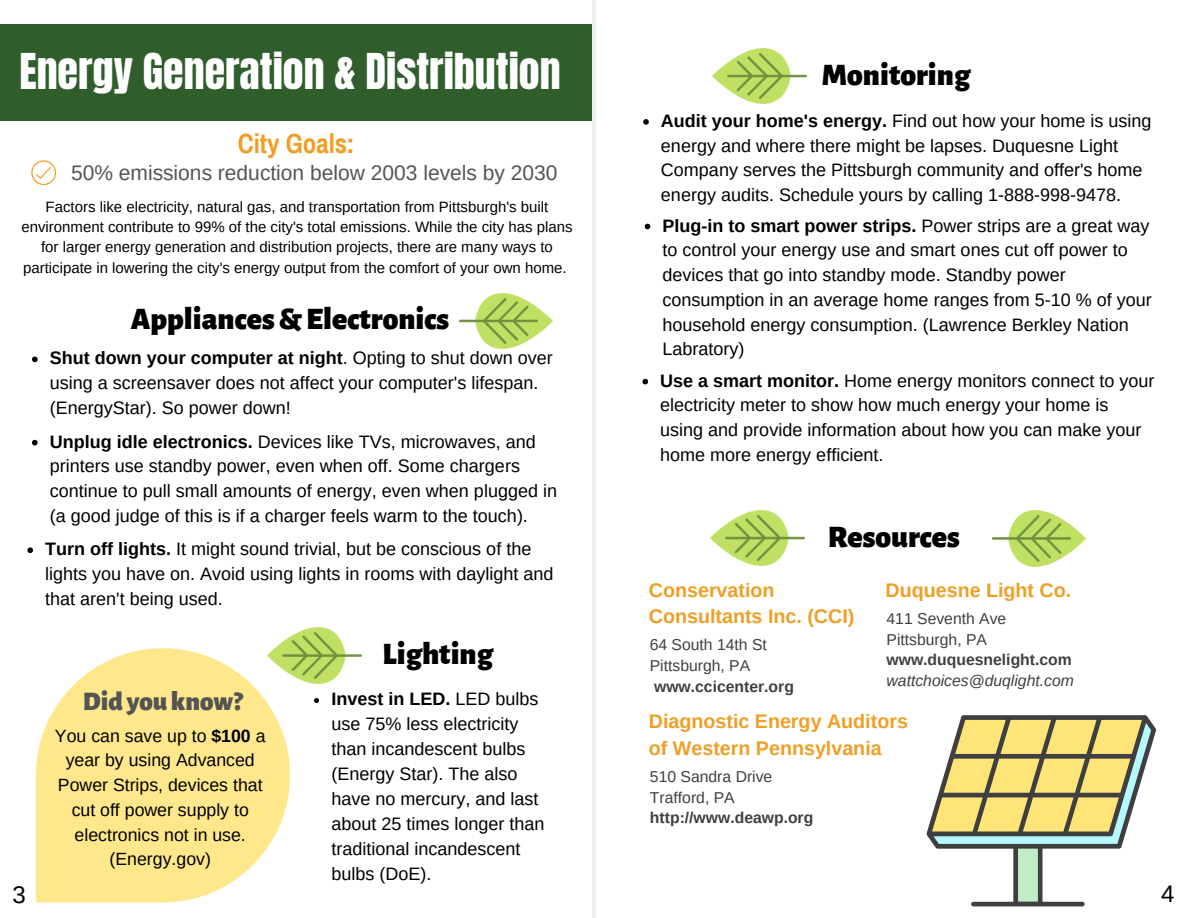
<style>
.page{position:relative;width:1188px;height:918px;background:#fff}
.page>*{position:absolute;margin:0;border:0;box-sizing:border-box;transform-origin:0 0}
.t1{font:42px "Anton";color:#fff}
.t2{font:900 31.5px "Alegreya Sans";color:#000}
.t3{font:900 27px "Alegreya Sans";color:#545454}
.t4{font:700 27px "Archivo Narrow";color:#ef9f25}
.t5{font:24px "Arimo";color:#000}
.t6{font:21px "Arimo";color:#545454}
.t7{font:700 19.65px/26.5px "Arimo";color:#ef9f25}
.t8{font:18px/24.8px "Arimo";color:#000}
.t9{font:17.7px/24.8px "Arimo";color:#000;text-align:center}
.t10{font:15.75px/20.7px "Arimo";color:#3f3f3f}
.t11{font:700 15.75px "Arimo";color:#3f3f3f}
.t12{font:italic 15.75px "Arimo";color:#3f3f3f}
.t13{font:15px/20.2px "Arimo";color:#000;text-align:center}
.s1{font-weight:700}
</style>
<div class="page">
<div style="left:0;top:25px;width:594px;height:96px;background:#2f5d2c"></div>
<svg style="left:31px;top:160px;width:25px;height:25px"></svg>
<svg style="left:36px;top:648px;width:254px;height:255px;background:#ffeb9c"></svg>
<img style="left:268px;top:628px;width:93px;height:55px">
<img style="left:460px;top:294px;width:93px;height:55px">
<svg style="left:32px;top:357px;width:6px;height:5px"></svg>
<svg style="left:32px;top:440px;width:6px;height:5px"></svg>
<svg style="left:27px;top:547px;width:6px;height:6px"></svg>
<svg style="left:314px;top:698px;width:5px;height:5px"></svg>
<hr style="left:593px;top:0;width:3px;height:918px;background:#eff0f2">
<img style="left:713px;top:48px;width:93px;height:55px">
<svg style="left:643px;top:119px;width:6px;height:6px"></svg>
<svg style="left:645px;top:224px;width:5px;height:5px"></svg>
<svg style="left:927px;top:715px;width:229px;height:191px"></svg>
<svg style="left:642px;top:379px;width:6px;height:5px"></svg>
<img style="left:711px;top:510px;width:93px;height:56px">
<img style="left:993px;top:511px;width:93px;height:55px">
<h1 class="t1" style="left:19px;top:42px;width:543px">Energy Generation &amp; Distribution</h1>
<h3 class="t4" style="left:238px;top:129px;width:118px">City Goals:</h3>
<p class="t6" style="left:71px;top:161px;width:488px">50% emissions reduction below 2003 levels by 2030</p>
<p class="t13" style="left:21px;top:197px;width:553px">Factors like electricity, natural gas, and transportation from Pittsburgh's built environment contribute to 99% of the city's total emissions. While the city has plans for larger energy generation and distribution projects, there are many ways to participate in lowering the city's energy output from the comfort of your own home.</p>
<h2 class="t2" style="left:131px;top:301px;width:320px">Appliances&amp;Electronics</h2>
<p class="t8" style="left:50px;top:346px;width:505px"><span class="s1">Shut down your computer at night</span>. Opting to shut down over using a screensaver does not affect your computer's lifespan. (EnergyStar). So power down!</p>
<p class="t8" style="left:50px;top:429px;width:509px"><span class="s1">Unplug idle electronics.</span> Devices like TVs, microwaves, and printers use standby power, even when off. Some chargers continue to pull small amounts of energy, even when plugged in (a good judge of this is if a charger feels warm to the touch).</p>
<p class="t8" style="left:45px;top:537px;width:510px"><span class="s1">Turn off lights.</span> It might sound trivial, but be conscious of the lights you have on. Avoid using lights in rooms with daylight and that aren't being used.</p>
<h3 class="t5" style="left:13px;top:881px;width:15px">3</h3>
<h3 class="t3" style="left:83px;top:685px;width:161px">Did youknow?</h3>
<p class="t9" style="left:55px;top:723px;width:212px">You can save up to <span class="s1">$100</span> a year by using Advanced<br>Power Strips, devices that cut off power supply to electronics not in use. (Energy.gov)</p>
<h2 class="t2" style="left:383px;top:636px;width:112px">Lighting</h2>
<p class="t8" style="left:331px;top:686px;width:215px"><span class="s1">Invest in LED.</span> LED bulbs use 75% less electricity than incandescent bulbs (Energy Star). The also have no mercury, and last about 25 times longer than traditional incandescent bulbs (DoE).</p>
<h2 class="t2" style="left:822px;top:56px;width:150px">Monitoring</h2>
<p class="t8" style="left:661px;top:108px;width:492px"><span class="s1">Audit your home's energy.</span> Find out how your home is using energy and where there might be lapses. Duquesne Light Company serves the Pittsburgh community and offer's home energy audits. Schedule yours by calling 1-888-998-9478.</p>
<p class="t8" style="left:662px;top:213px;width:491px"><span class="s1">Plug-in to smart power strips.</span> Power strips are a great way to control your energy use and smart ones cut off power to devices that go into standby mode. Standby power consumption in an average home ranges from 5-10 % of your household energy consumption. (Lawrence Berkley Nation Labratory)</p>
<p class="t8" style="left:660px;top:368px;width:496px"><span class="s1">Use a smart monitor.</span> Home energy monitors connect to your electricity meter to show how much energy your home is using and provide information about how you can make your home more energy efficient.</p>
<h2 class="t2" style="left:828px;top:518px;width:134px">Resources</h2>
<p class="t7" style="left:649px;top:576px;width:207px">Conservation<br>Consultants Inc. (CCI)</p>
<p class="t10" style="left:650px;top:635px;width:119px">64 South 14th St<br>Pittsburgh, PA</p>
<p class="t11" style="left:654px;top:678px;width:141px">www.ccicenter.org</p>
<p class="t7" style="left:886px;top:576px;width:187px">Duquesne Light Co.</p>
<p class="t10" style="left:887px;top:608px;width:121px">411 Seventh Ave<br>Pittsburgh, PA</p>
<p class="t11" style="left:887px;top:651px;width:187px">www.duquesnelight.com</p>
<p class="t12" style="left:887px;top:672px;width:189px">wattchoices@duqlight.com</p>
<p class="t7" style="left:649px;top:708px;width:261px">Diagnostic Energy Auditors of Western Pennsylvania</p>
<p class="t10" style="left:650px;top:766px;width:124px">510 Sandra Drive<br>Trafford, PA</p>
<p class="t11" style="left:650px;top:809px;width:165px">http://www.deawp.org</p>
<h3 class="t5" style="left:1161px;top:880px;width:15px">4</h3>
</div>
